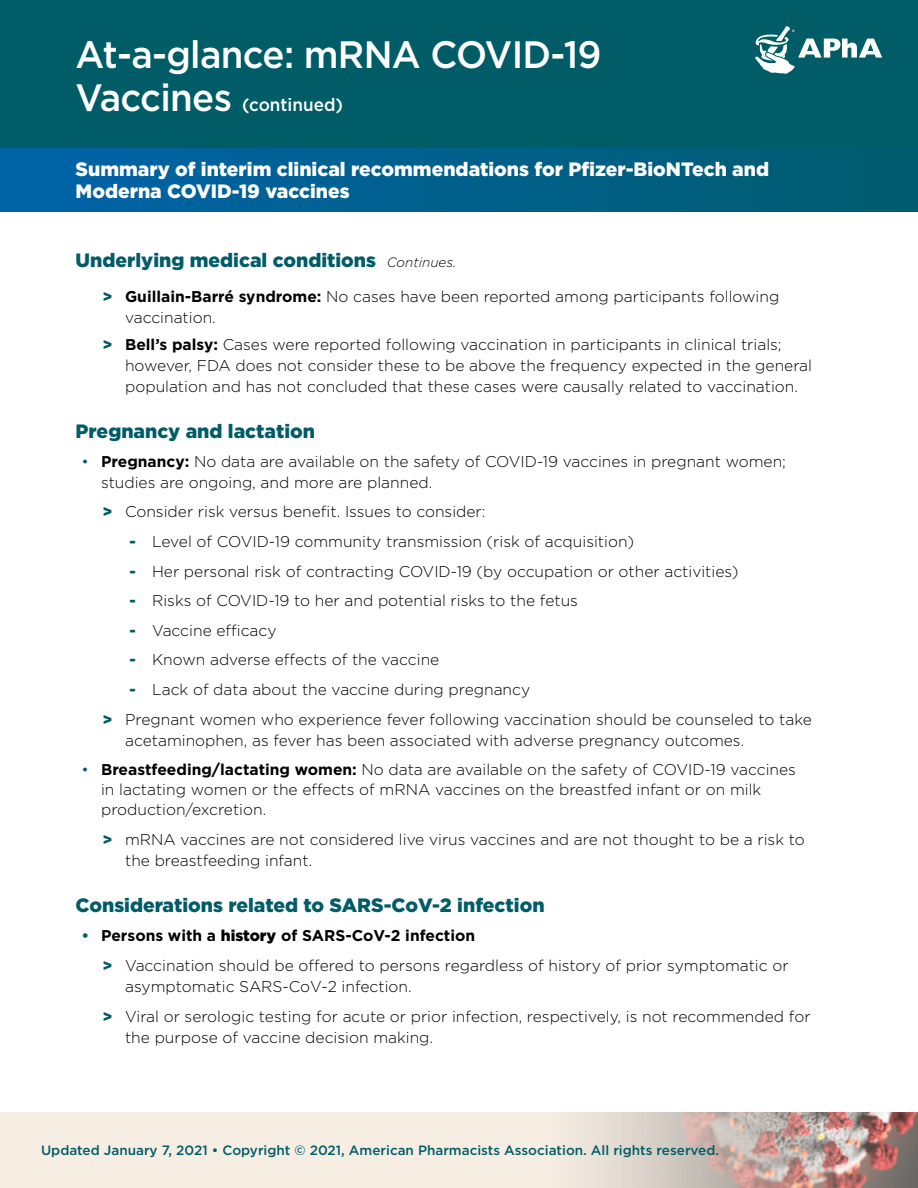
<style>
.page{position:relative;width:918px;height:1188px;background:#fff}
.page>*{position:absolute;margin:0;border:0;box-sizing:border-box;transform-origin:0 0}
.t1{font:500 38.1px "Gotham";letter-spacing:-.02em;color:#fff;scale:.96 1}
.t2{font:900 19.35px "Gotham";color:#005c67}
.t3{font:900 19.35px/22.5px "Gotham";color:#fff}
.t4{font:500 18px "Gotham";color:#fff;scale:.95 1}
.t5{font:300 15.6px/21px "Gotham";color:#000}
.t6{font:500 13.5px "Gotham";color:#005c67}
.s1{font-size:38.1px}
.s2{font-weight:300;font-style:italic;font-size:13.5px;color:#000}
.s3{font-weight:900;color:#005c67}
.s4{font-weight:700}
.s5{color:#005c67}
.s6{font-weight:700;color:#005c67}
.s7{font-weight:900}
</style>
<div class="page">
<div style="left:0;top:0;width:918px;height:212px;background:#005c67"></div>
<svg style="left:755px;top:26px;width:127px;height:48px"></svg>
<div style="left:0;top:1112px;width:918px;height:76px;background:#f6ede3"></div>
<img style="left:592px;top:1112px;width:326px;height:76px">
<div style="left:0;top:148px;width:918px;height:64px;background:linear-gradient(to right,#0063a9,#005c6e)"></div>
<h1 class="t1" style="left:76px;top:30px;width:549px">At-a-glance: mRNA COVID-19</h1>
<p class="t4" style="left:76px;top:93px;width:283px"><span class="s1">Vaccines</span> (continued)</p>
<p class="t3" style="left:76px;top:157px;width:695px">Summary of interim clinical recommendations for Pfizer-BioNTech and<br>Moderna COVID-19 vaccines</p>
<p class="t2" style="left:76px;top:248px;width:382px">Underlying medical conditions <span class="s2">Continues.</span></p>
<p class="t5" style="left:125px;top:286px;width:656px;text-indent:-23px"><span class="s3">&gt;</span> <span class="s4">Guillain-Barré syndrome:</span> No cases have been reported among participants following vaccination.</p>
<p class="t5" style="left:125px;top:334px;width:688px;text-indent:-23px"><span class="s3">&gt;</span> <span class="s4">Bell’s palsy:</span> Cases were reported following vaccination in participants in clinical trials; however, FDA does not consider these to be above the frequency expected in the general population and has not concluded that these cases were causally related to vaccination.</p>
<p class="t2" style="left:76px;top:420px;width:241px">Pregnancy and lactation</p>
<p class="t5" style="left:101px;top:451px;width:686px;line-height:20.4px;text-indent:-19px"><span class="s5">•</span> <span class="s4">Pregnancy:</span> No data are available on the safety of COVID-19 vaccines in pregnant women; studies are ongoing, and more are planned.</p>
<p class="t5" style="left:103px;top:501px;width:385px"><span class="s3">&gt;</span> Consider risk versus benefit. Issues to consider:</p>
<p class="t5" style="left:130px;top:531px;width:506px"><span class="s3">-</span> Level of COVID-19 community transmission (risk of acquisition)</p>
<p class="t5" style="left:130px;top:560px;width:611px"><span class="s3">-</span> Her personal risk of contracting COVID-19 (by occupation or other activities)</p>
<p class="t5" style="left:130px;top:590px;width:450px"><span class="s3">-</span> Risks of COVID-19 to her and potential risks to the fetus</p>
<p class="t5" style="left:130px;top:620px;width:148px"><span class="s3">-</span> Vaccine efficacy</p>
<p class="t5" style="left:130px;top:649px;width:311px"><span class="s3">-</span> Known adverse effects of the vaccine</p>
<p class="t5" style="left:103px;top:675px;width:711px;line-height:29.7px;text-indent:27px"><span class="s3">-</span> Lack of data about the vaccine during pregnancy<br><span class="s3">&gt;</span> Pregnant women who experience fever following vaccination should be counseled to take</p>
<p class="t5" style="left:125px;top:730px;width:621px">acetaminophen, as fever has been associated with adverse pregnancy outcomes.</p>
<p class="t5" style="left:101px;top:759px;width:696px;line-height:20.4px;text-indent:-19px"><span class="s5">•</span> <span class="s4">Breastfeeding/lactating women:</span> No data are available on the safety of COVID-19 vaccines in lactating women or the effects of mRNA vaccines on the breastfed infant or on milk production/excretion.</p>
<p class="t5" style="left:125px;top:829px;width:681px;text-indent:-23px"><span class="s3">&gt;</span> mRNA vaccines are not considered live virus vaccines and are not thought to be a risk to the breastfeeding infant.</p>
<p class="t2" style="left:76px;top:894px;width:471px">Considerations related to SARS-CoV-2 infection</p>
<p class="t5" style="left:103px;top:921px;width:688px;line-height:29.7px;text-indent:-21px"><span class="s6">•</span> <span class="s4">Persons with a</span> <span class="s7">history</span> <span class="s4">of SARS-CoV-2 infection<br></span><span class="s3">&gt;</span> Vaccination should be offered to persons regardless of history of prior symptomatic or</p>
<p class="t5" style="left:103px;top:971px;width:709px;line-height:29.7px;text-indent:23px">asymptomatic SARS-CoV-2 infection.<br><span class="s3">&gt;</span> Viral or serologic testing for acute or prior infection, respectively, is not recommended for</p>
<p class="t5" style="left:125px;top:1026px;width:310px">the purpose of vaccine decision making.</p>
<p class="t6" style="left:41px;top:1142px;width:679px">Updated January 7, 2021 • Copyright © 2021, American Pharmacists Association. All rights reserved.</p>
</div>
